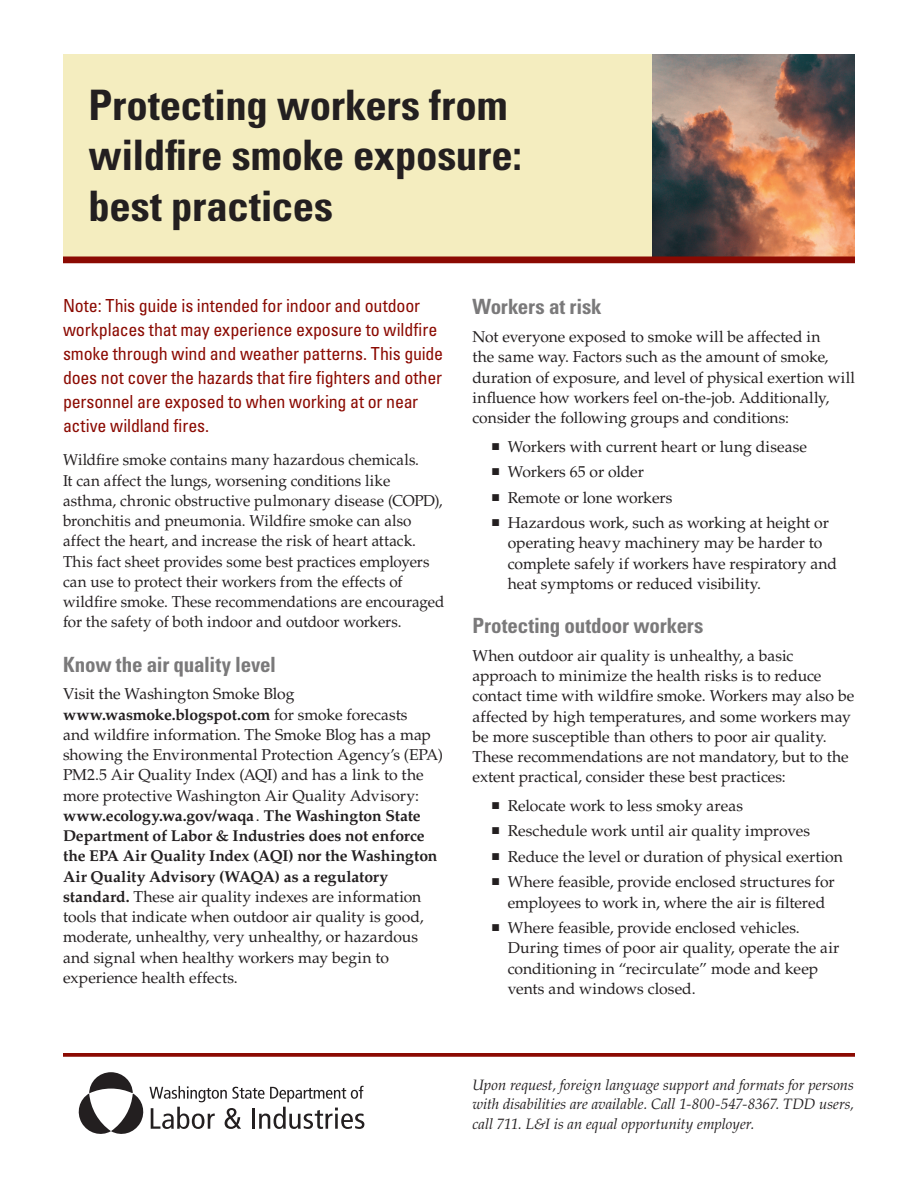
<style>
.page{position:relative;width:918px;height:1188px;background:#fff}
.page>*{position:absolute;margin:0;border:0;box-sizing:border-box;transform-origin:0 0}
.t1{font:700 condensed 42px/50.4px "Univers LT Std";letter-spacing:-.005em;color:#231f20}
.Subhead_Level_1{font:700 condensed 21px "Univers LT Std";letter-spacing:-.01em;color:#7a797a}
.Intro_Paragraph{font:condensed 18px/24px "Univers LT Std";letter-spacing:-.01em;color:#8b0a02}
.Body_-_10_5{font:15.75px/20.2px "Palatino LT Std";letter-spacing:-.005em;color:#231f20}
.ADA_Statement{font:italic 15px/19.5px "Palatino LT Std";color:#231f20;text-align:justify}
.s1{font-weight:700}
</style>
<div class="page">
<svg style="left:79px;top:1072px;width:285px;height:62px"></svg>
<div style="left:63px;top:54px;width:589px;height:202px;background:#f4edbf"></div>
<img style="left:652px;top:54px;width:203px;height:202px">
<div style="left:63px;top:256px;width:792px;height:7px;background:#8b0a02"></div>
<svg style="left:63px;top:1053px;width:792px;height:4px;background:#921911"></svg>
<h1 class="t1" style="left:88px;top:80px;width:435px">Protecting workers from wildfire smoke exposure: best practices</h1>
<p class="Intro_Paragraph" style="left:63px;top:294px;width:382px">Note: This guide is intended for indoor and outdoor workplaces that may experience exposure to wildfire smoke through wind and weather patterns. This guide does not cover the hazards that fire fighters and other personnel are exposed to when working at or near active wildland fires.</p>
<p class="Body_-_10_5" style="left:63px;top:450px;width:383px">Wildfire smoke contains many hazardous chemicals.<br>It can affect the lungs, worsening conditions like asthma, chronic obstructive pulmonary disease (COPD), bronchitis and pneumonia. Wildfire smoke can also affect the heart, and increase the risk of heart attack.<br>This fact sheet provides some best practices employers can use to protect their workers from the effects of wildfire smoke. These recommendations are encouraged for the safety of both indoor and outdoor workers.</p>
<h2 class="Subhead_Level_1" style="left:63px;top:651px;width:215px">Know the air quality level</h2>
<p class="Body_-_10_5" style="left:63px;top:684px;width:381px">Visit the Washington Smoke Blog <span class="s1">www.wasmoke.blogspot.com</span> for smoke forecasts<br>and wildfire information. The Smoke Blog has a map showing the Environmental Protection Agency’s (EPA)<br>PM2.5 Air Quality Index (AQI) and has a link to the more protective Washington Air Quality Advisory: <span class="s1">www.ecology.wa.gov/waqa</span>. <span class="s1">The Washington State Department of Labor &amp; Industries does not enforce the EPA Air Quality Index (AQI) nor the Washington Air Quality Advisory (WAQA) as a regulatory standard.</span> These air quality indexes are information tools that indicate when outdoor air quality is good, moderate, unhealthy, very unhealthy, or hazardous and signal when healthy workers may begin to experience health effects.</p>
<h2 class="Subhead_Level_1" style="left:472px;top:294px;width:131px">Workers at risk</h2>
<p class="Body_-_10_5" style="left:472px;top:327px;width:384px">Not everyone exposed to smoke will be affected in<br>the same way. Factors such as the amount of smoke, duration of exposure, and level of physical exertion will influence how workers feel on-the-job. Additionally, consider the following groups and conditions:</p>
<p class="Body_-_10_5" style="left:508px;top:437px;width:301px">Workers with current heart or lung disease</p>
<p class="Body_-_10_5" style="left:508px;top:462px;width:138px">Workers 65 or older</p>
<p class="Body_-_10_5" style="left:508px;top:488px;width:166px">Remote or lone workers</p>
<p class="Body_-_10_5" style="left:508px;top:513px;width:331px">Hazardous work, such as working at height or operating heavy machinery may be harder to complete safely if workers have respiratory and heat symptoms or reduced visibility.</p>
<h2 class="Subhead_Level_1" style="left:472px;top:613px;width:233px">Protecting outdoor workers</h2>
<p class="Body_-_10_5" style="left:472px;top:646px;width:383px">When outdoor air quality is unhealthy, a basic approach to minimize the health risks is to reduce contact time with wildfire smoke. Workers may also be affected by high temperatures, and some workers may be more susceptible than others to poor air quality.<br>These recommendations are not mandatory, but to the extent practical, consider these best practices:</p>
<p class="Body_-_10_5" style="left:508px;top:796px;width:237px">Relocate work to less smoky areas</p>
<p class="Body_-_10_5" style="left:508px;top:821px;width:304px">Reschedule work until air quality improves</p>
<p class="Body_-_10_5" style="left:508px;top:847px;width:337px">Reduce the level or duration of physical exertion</p>
<p class="Body_-_10_5" style="left:508px;top:872px;width:329px">Where feasible, provide enclosed structures for employees to work in, where the air is filtered</p>
<p class="Body_-_10_5" style="left:508px;top:918px;width:333px">Where feasible, provide enclosed vehicles.<br>During times of poor air quality, operate the air conditioning in “recirculate” mode and keep vents and windows closed.</p>
<p class="ADA_Statement" style="left:472px;top:1075px;width:383px">Upon request, foreign language support and formats for persons with disabilities are available. Call 1-800-547-8367. TDD users, call 711. L&amp;I is an equal opportunity employer.</p>
</div>
